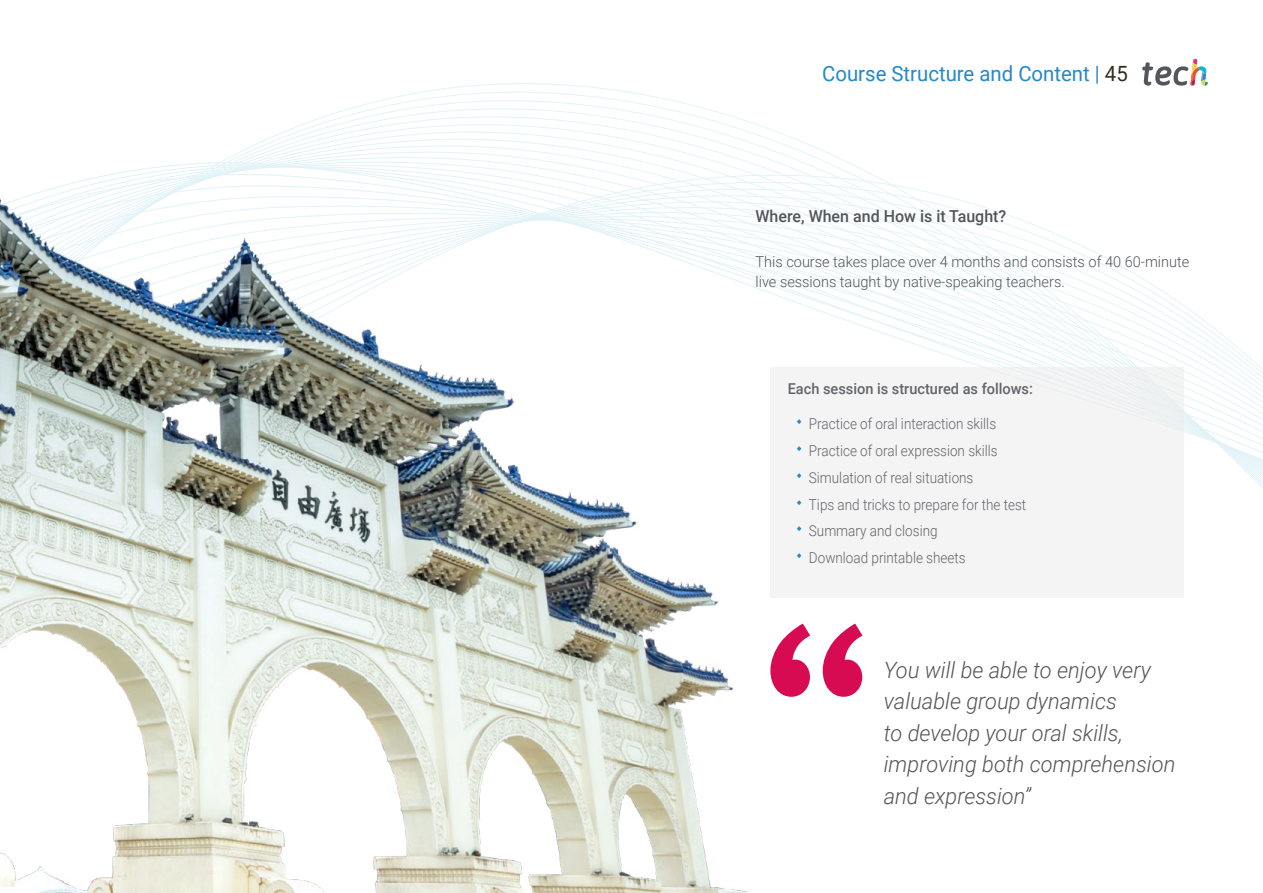
<style>
.page{position:relative;width:1263px;height:893px;background:#fff}
.page>*{position:absolute;margin:0;border:0;box-sizing:border-box;transform-origin:0 0}
.t1{font:italic 300 22.5px/31.5px "Roboto";color:#52555b}
.t2{font:21px "Roboto";color:#2488c9}
.t3{font:500 16.5px "Roboto";color:#52555b}
.t4{font:300 15px/26.7px "Roboto";color:#61646a;scale:.9 1}
.t5{font:300 15px/19.5px "Roboto";color:#52555b}
.t6{font:500 15px "Roboto";color:#61646a}
.s1{color:#312e20}
</style>
<div class="page">
<svg style="left:1142px;top:59px;width:66px;height:24px"></svg>
<svg style="left:797px;top:83px;width:466px;height:597px"></svg>
<svg style="left:797px;top:624px;width:65px;height:73px"></svg>
<div style="left:770px;top:368px;width:414px;height:230px;background:#f4f4f4"></div>
<img style="left:0;top:83px;width:797px;height:810px">
<h2 class="t2" style="left:822px;top:59px;width:307px">Course Structure and Content | <span class="s1">45</span></h2>
<p class="t3" style="left:755px;top:205px;width:252px">Where, When and How is it Taught?</p>
<p class="t5" style="left:755px;top:252px;width:435px">This course takes place over 4 months and consists of 40 60-minute live sessions taught by native-speaking teachers.</p>
<p class="t6" style="left:788px;top:378px;width:247px">Each session is structured as follows:</p>
<p class="t4" style="left:809px;top:410px;width:243px">Practice of oral interaction skills<br>Practice of oral expression skills<br>Simulation of real situations<br>Tips and tricks to prepare for the test<br>Summary and closing<br>Download printable sheets</p>
<h1 class="t1" style="left:884px;top:653px;width:293px">You will be able to enjoy very valuable group dynamics<br>to develop your oral skills, improving both comprehension and expression”</h1>
</div>
